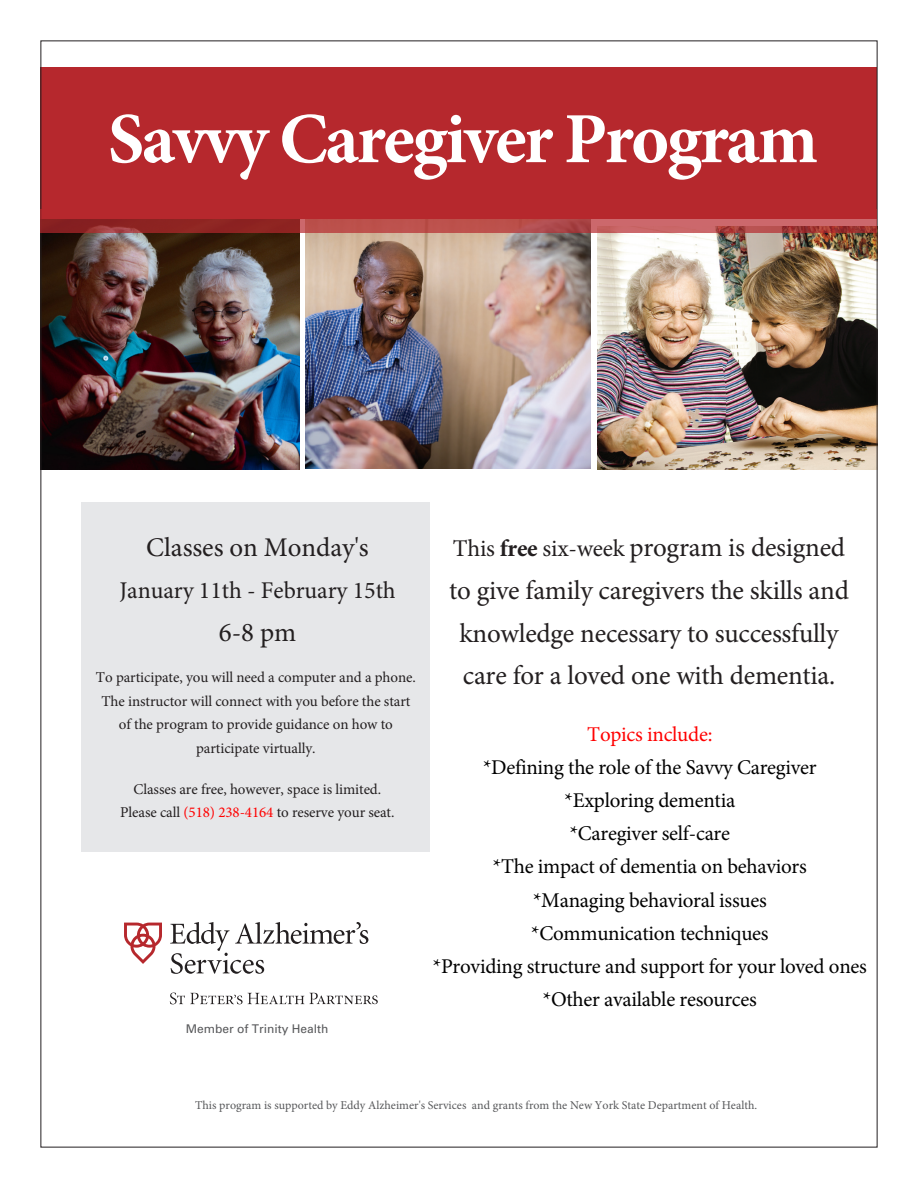
<style>
.page{position:relative;width:918px;height:1188px;background:#fff}
.page>*{position:absolute;margin:0;border:0;box-sizing:border-box;transform-origin:0 0}
.t1{font:700 72px "Minion Pro";letter-spacing:-.035em;color:#fff}
.t2{font:27px/42.8px "Minion Pro";letter-spacing:-.01em;color:#231f20;text-align:center}
.t3{font:24px "Minion Pro";letter-spacing:-.005em;color:#231f20}
.t4{font:21px/33.3px "Minion Pro";letter-spacing:-.015em;color:#000;text-align:center}
.t5{font:21px "Minion Pro";letter-spacing:-.015em;color:#f00}
.t6{font:15px/23.5px "Minion Pro";letter-spacing:-.005em;color:#231f20;text-align:center}
.t7{font:12px "Minion Pro";color:#57585a}
.t8{font:12px "Univers";color:#57585a}
.s1{color:#f00}
.s2{font-size:24px}
.s3{font-weight:700;font-size:24px}
</style>
<div class="page">
<div style="left:81px;top:502px;width:349px;height:350px;background:#e6e7e9"></div>
<img style="left:42px;top:233px;width:257px;height:236px">
<img style="left:306px;top:233px;width:285px;height:236px">
<img style="left:597px;top:233px;width:279px;height:236px">
<div style="left:40px;top:68px;width:838px;height:151px;background:#b6282d"></div>
<svg style="left:124px;top:923px;width:38px;height:41px"></svg>
<svg style="left:170px;top:993px;width:208px;height:11px"></svg>
<svg style="left:170px;top:922px;width:198px;height:52px"></svg>
<svg style="left:40px;top:209px;width:838px;height:24px"></svg>
<p class="t1" style="left:108px;top:88px;width:712px">Savvy Caregiver Program</p>
<h2 class="t2" style="left:146px;top:526px;width:224px">Classes on Monday's</h2>
<h3 class="t3" style="left:120px;top:575px;width:278px">January 11th - February 15th</h3>
<h2 class="t2" style="left:219px;top:611px;width:79px">6-8 pm</h2>
<p class="t6" style="left:96px;top:666px;width:321px">To participate, you will need a computer and a phone.<br>The instructor will connect with you before the start of the program to provide guidance on how to participate virtually.</p>
<p class="t6" style="left:120px;top:777px;width:276px">Classes are free, however, space is limited.<br>Please call <span class="s1">(518) 238-4164</span> to reserve your seat.</p>
<p class="t8" style="left:186px;top:1021px;width:144px">Member of Trinity Health</p>
<p class="t2" style="left:449px;top:526px;width:401px"><span class="s2">This</span> <span class="s3">free</span> <span class="s2">six-week</span> program is designed to give family caregivers the skills and knowledge necessary to successfully care for a loved one with dementia.</p>
<h3 class="t5" style="left:587px;top:720px;width:127px">Topics include:</h3>
<p class="t4" style="left:433px;top:750px;width:436px">*Defining the role of the Savvy Caregiver<br>*Exploring dementia<br>*Caregiver self-care<br>*The impact of dementia on behaviors<br>*Managing behavioral issues<br>*Communication techniques<br>*Providing structure and support for your loved ones *Other available resources</p>
<p class="t7" style="left:195px;top:1097px;width:564px">This program is supported by Eddy Alzheimer's Services and grants from the New York State Department of Health.</p>
</div>
